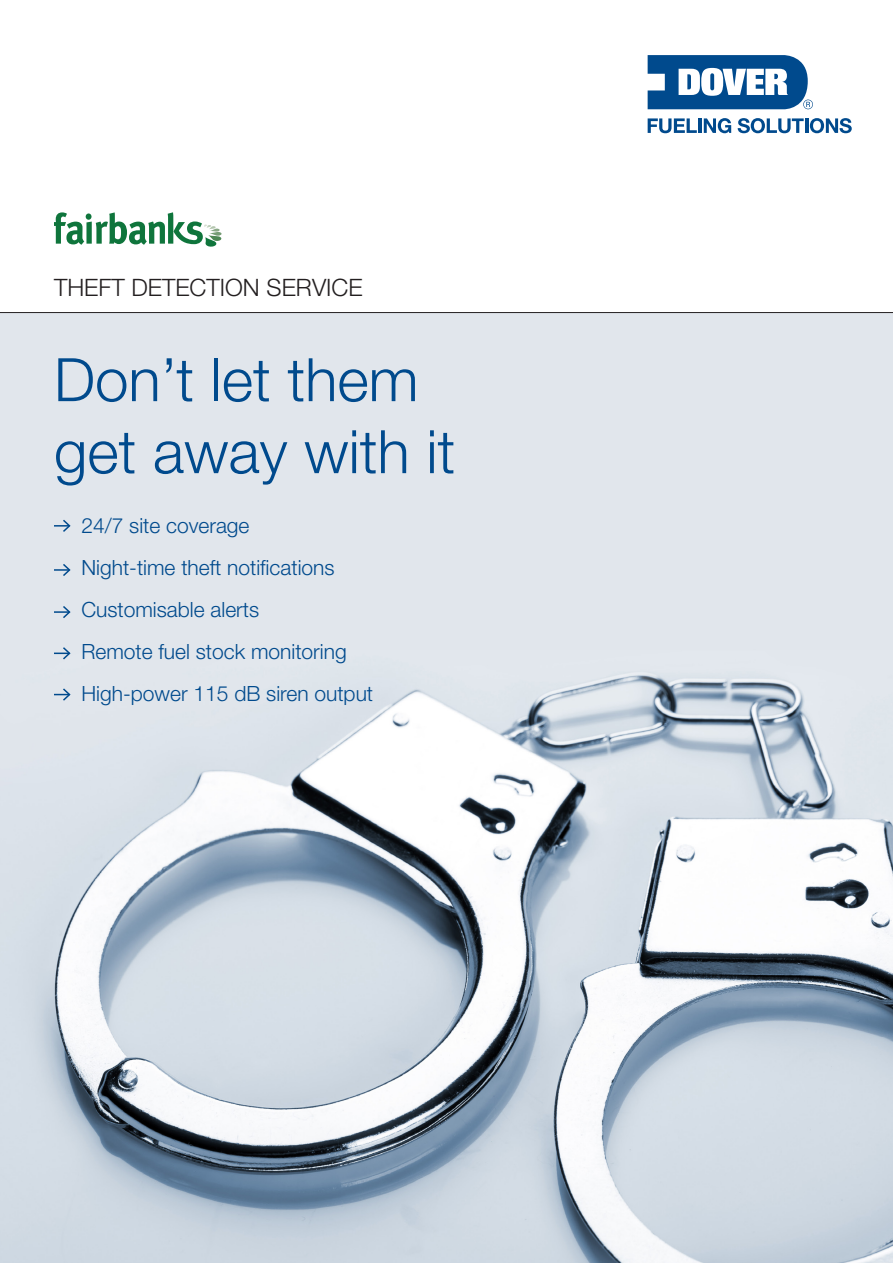
<style>
.page{position:relative;width:893px;height:1263px;background:#fff}
.page>*{position:absolute;margin:0;border:0;box-sizing:border-box;transform-origin:0 0}
.t1{font:300 60px "Helvetica Neue LT Std";color:#004a8d}
.t2{font:300 24px "Helvetica Neue LT Std";color:#231f20}
.t3{font:300 21px "Helvetica Neue LT Std";color:#004a8d}
</style>
<div class="page">
<img style="left:0;top:313px;width:893px;height:950px">
<svg style="left:54px;top:212px;width:168px;height:35px"></svg>
<div style="left:86px;top:213px;width:6px;height:7px;background:#0f753c;border-radius:50%"></div>
<svg style="left:648px;top:55px;width:165px;height:54px"></svg>
<svg style="left:648px;top:118px;width:49px;height:15px"></svg>
<hr style="left:698px;top:118px;width:3px;height:15px;background:#004a8d">
<svg style="left:704px;top:118px;width:27px;height:15px"></svg>
<svg style="left:738px;top:118px;width:66px;height:15px"></svg>
<hr style="left:805px;top:118px;width:3px;height:15px;background:#004a8d">
<svg style="left:810px;top:118px;width:42px;height:15px"></svg>
<hr style="left:0;top:312px;width:893px;height:1px;background:#231f20">
<svg style="left:54px;top:518px;width:18px;height:15px"></svg>
<svg style="left:54px;top:562px;width:18px;height:16px"></svg>
<svg style="left:54px;top:604px;width:18px;height:16px"></svg>
<svg style="left:54px;top:646px;width:18px;height:15px"></svg>
<svg style="left:54px;top:687px;width:18px;height:15px"></svg>
<p class="t2" style="left:54px;top:272px;width:310px">THEFT DETECTION SERVICE</p>
<p class="t1" style="left:54px;top:343px;width:366px">Don’t let them</p>
<p class="t1" style="left:54px;top:415px;width:403px">get away with it</p>
<p class="t3" style="left:81px;top:513px;width:170px">24/7 site coverage</p>
<p class="t3" style="left:81px;top:555px;width:255px">Night-time theft notifications</p>
<p class="t3" style="left:81px;top:597px;width:179px">Customisable alerts</p>
<p class="t3" style="left:81px;top:639px;width:267px">Remote fuel stock monitoring</p>
<p class="t3" style="left:81px;top:681px;width:293px">High-power 115 dB siren output</p>
</div>
